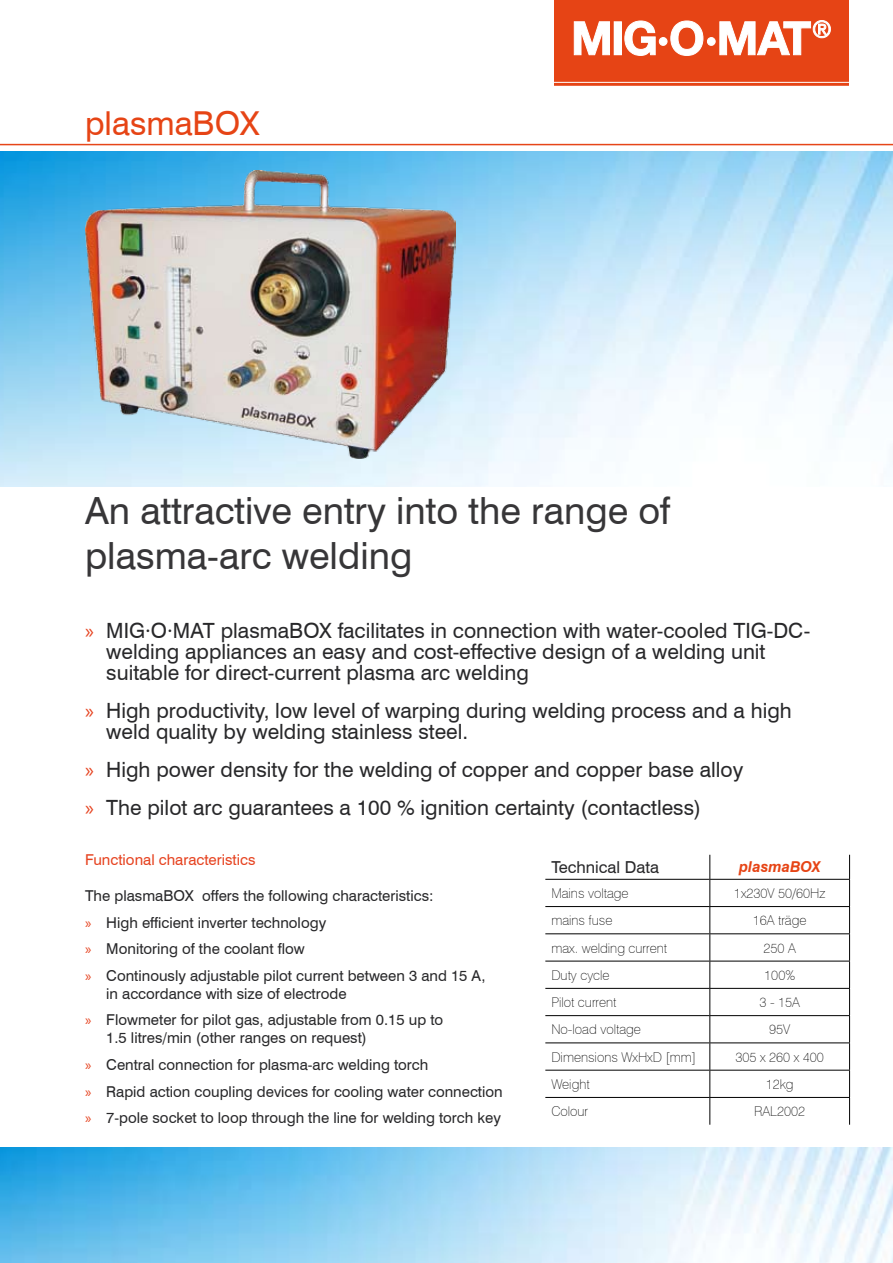
<style>
.page{position:relative;width:893px;height:1263px;background:#fff}
.page>*{position:absolute;margin:0;border:0;box-sizing:border-box;transform-origin:0 0}
.t1{font:37.5px/45px "Swiss 721 BT";color:#373638}
.t2{font:33px "Swiss 721 BT";color:#e64415}
.t3{font:21px/21px "Swiss 721 BT";color:#28282a}
.t4{font:21px/38px "Myriad Pro";color:#e6421f}
.t5{font:16.5px "Swiss 721 BT";color:#28282a}
.t6{font:15px/26.5px "Swiss 721 BT";color:#28282a}
.t7{font:15px "Swiss 721 BT";color:#e6421f}
.t8{font:italic 700 15px "Swiss 721 BT";color:#e64415}
.t9{font:15px/26.5px "Myriad Pro";color:#e6421f;text-align:justify}
.t10{font:100 13.5px "Swiss 721 BT";color:#000}
</style>
<div class="page">
<img style="left:0;top:1147px;width:893px;height:116px">
<img style="left:0;top:152px;width:893px;height:334px">
<hr style="left:0;top:144px;width:893px;height:1px;background:#e64619">
<svg style="left:555px;top:0;width:294px;height:86px"></svg>
<img style="left:85px;top:170px;width:370px;height:288px">
<hr style="left:545px;top:879px;width:165px;height:1px;background:#000">
<hr style="left:710px;top:879px;width:140px;height:1px;background:#000">
<hr style="left:545px;top:906px;width:165px;height:1px;background:#000">
<hr style="left:710px;top:906px;width:140px;height:1px;background:#000">
<hr style="left:545px;top:933px;width:165px;height:1px;background:#000">
<hr style="left:710px;top:933px;width:140px;height:1px;background:#000">
<hr style="left:545px;top:961px;width:165px;height:1px;background:#000">
<hr style="left:710px;top:961px;width:140px;height:1px;background:#000">
<hr style="left:545px;top:988px;width:165px;height:1px;background:#000">
<hr style="left:710px;top:988px;width:140px;height:1px;background:#000">
<hr style="left:545px;top:1015px;width:165px;height:1px;background:#000">
<hr style="left:710px;top:1015px;width:140px;height:1px;background:#000">
<hr style="left:545px;top:1042px;width:165px;height:1px;background:#000">
<hr style="left:710px;top:1042px;width:140px;height:1px;background:#000">
<hr style="left:545px;top:1070px;width:165px;height:1px;background:#000">
<hr style="left:710px;top:1070px;width:140px;height:1px;background:#000">
<hr style="left:545px;top:1097px;width:165px;height:1px;background:#000">
<hr style="left:710px;top:1097px;width:140px;height:1px;background:#000">
<svg style="left:709px;top:855px;width:1px;height:270px"></svg>
<svg style="left:849px;top:855px;width:1px;height:270px"></svg>
<h2 class="t2" style="left:85px;top:103px;width:176px">plasmaBOX</h2>
<h1 class="t1" style="left:85px;top:488px;width:587px">An attractive entry into the range of plasma-arc welding</h1>
<h3 class="t4" style="left:85px;top:612px;width:10px">»</h3>
<h3 class="t4" style="left:85px;top:692px;width:10px">»</h3>
<h3 class="t4" style="left:85px;top:751px;width:10px">» »</h3>
<h3 class="t3" style="left:106px;top:620px;width:705px">MIG·O·MAT plasmaBOX facilitates in connection with water-cooled TIG-DC&shy;welding appliances an easy and cost-effective design of a welding unit suitable for direct-current plasma arc welding</h3>
<h3 class="t3" style="left:106px;top:700px;width:687px">High productivity, low level of warping during welding process and a high weld quality by welding stainless steel.</h3>
<h3 class="t3" style="left:106px;top:751px;width:639px;line-height:38px">High power density for the welding of copper and copper base alloy<br>The pilot arc guarantees a 100 % ignition certainty (contactless)</h3>
<p class="t7" style="left:85px;top:851px;width:172px">Functional characteristics</p>
<p class="t6" style="left:106px;top:883px;width:381px;text-indent:-21px">The plasmaBOX offers the following characteristics:<br>High efficient inverter technology<br>Monitoring of the coolant flow<br>Continously adjustable pilot current between 3 and 15 A,</p>
<p class="t6" style="left:106px;top:980px;width:339px">in accordance with size of electrode<br>Flowmeter for pilot gas, adjustable from 0.15 up to</p>
<p class="t6" style="left:106px;top:1025px;width:398px">1.5 litres/min (other ranges on request)<br>Central connection for plasma-arc welding torch<br>Rapid action coupling devices for cooling water connection 7-pole socket to loop through the line for welding torch key</p>
<p class="t9" style="left:85px;top:909px;width:8px">» » »</p>
<p class="t9" style="left:85px;top:1007px;width:8px">»</p>
<p class="t9" style="left:85px;top:1051px;width:8px">» » »</p>
<p class="t5" style="left:551px;top:857px;width:109px">Technical Data</p>
<p class="t8" style="left:739px;top:858px;width:83px">plasmaBOX</p>
<p class="t10" style="left:551px;top:885px;width:79px">Mains voltage</p>
<p class="t10" style="left:734px;top:885px;width:93px">1x230V 50/60Hz</p>
<p class="t10" style="left:551px;top:912px;width:63px">mains fuse</p>
<p class="t10" style="left:753px;top:912px;width:55px">16A träge</p>
<p class="t10" style="left:551px;top:939px;width:117px">max. welding current</p>
<p class="t10" style="left:763px;top:939px;width:34px">250 A</p>
<p class="t10" style="left:551px;top:967px;width:60px">Duty cycle</p>
<p class="t10" style="left:764px;top:967px;width:32px">100%</p>
<p class="t10" style="left:551px;top:994px;width:67px">Pilot current</p>
<p class="t10" style="left:759px;top:994px;width:42px">3 - 15A</p>
<p class="t10" style="left:551px;top:1021px;width:91px">No-load voltage</p>
<p class="t10" style="left:769px;top:1021px;width:23px">95V</p>
<p class="t10" style="left:551px;top:1049px;width:146px">Dimensions WxHxD [mm]</p>
<p class="t10" style="left:735px;top:1049px;width:90px">305 x 260 x 400</p>
<p class="t10" style="left:551px;top:1076px;width:40px">Weight</p>
<p class="t10" style="left:766px;top:1076px;width:29px">12kg</p>
<p class="t10" style="left:551px;top:1103px;width:38px">Colour</p>
<p class="t10" style="left:754px;top:1103px;width:53px">RAL2002</p>
</div>
